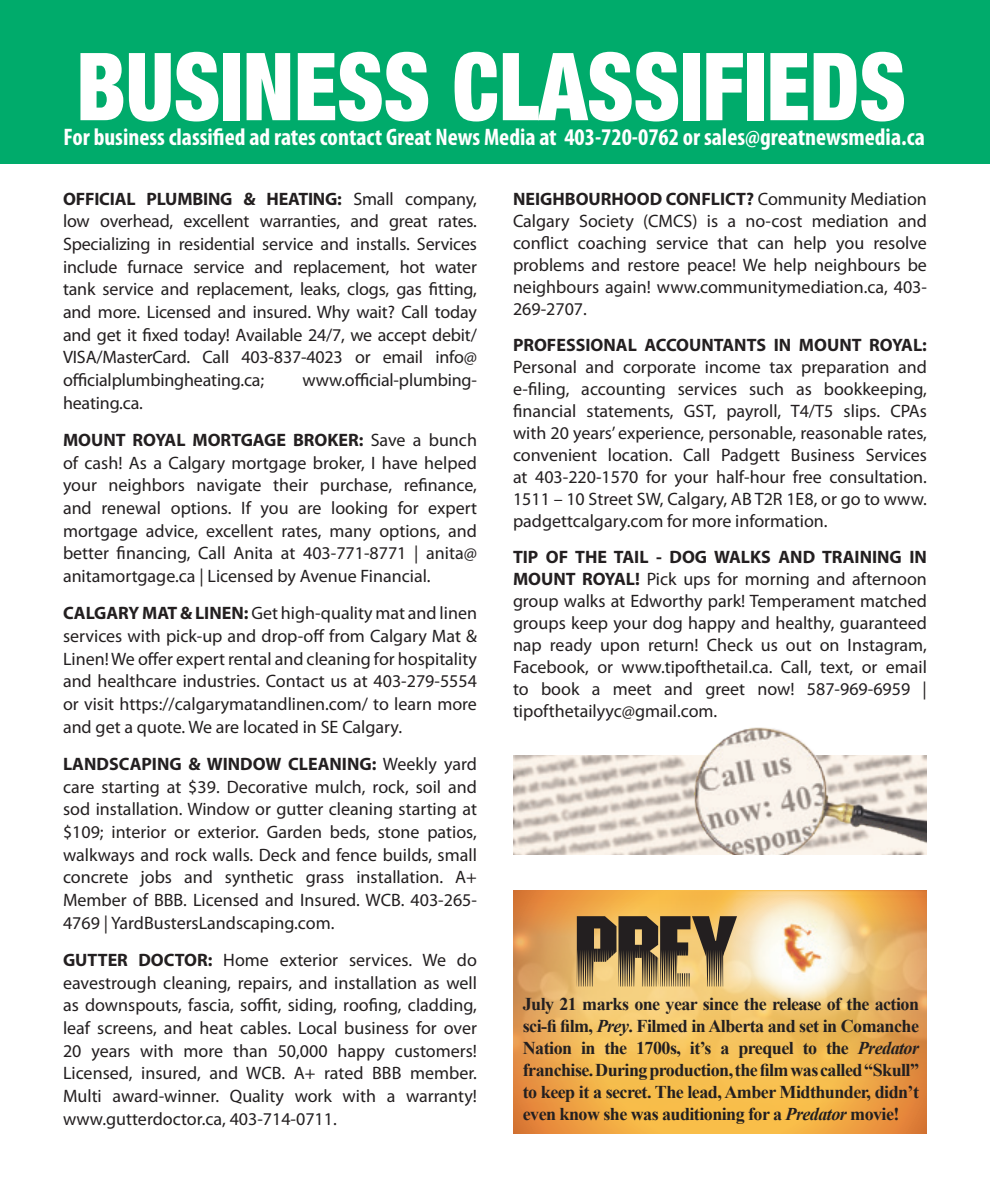
<style>
.page{position:relative;width:990px;height:1188px;background:#fff}
.page>*{position:absolute;margin:0;border:0;box-sizing:border-box;transform-origin:0 0}
.t1{font:900 condensed 94px "Helvetica Neue LT Std";color:#fff;scale:.92 1}
.t2{font:700 condensed 24px "Myriad Pro";color:#fff}
.t3{font:18px/22.6px "Myriad Pro";color:#231f20;text-align:justify}
.t4{font:700 18px/22px "Times New Roman";letter-spacing:-.03em;color:#231f20;text-align:justify}
.t5{font:700 18px/37px "Myriad Pro";color:#231f20}
.s1{font-weight:700}
.s2{font-weight:400}
.s3{font-style:italic}
</style>
<div class="page">
<img style="left:513px;top:755px;width:174px;height:100px">
<img style="left:687px;top:727px;width:240px;height:128px">
<div style="left:0;top:0;width:990px;height:163px;background:#00ab6b"></div>
<img style="left:513px;top:890px;width:414px;height:244px">
<img style="left:748px;top:898px;width:106px;height:106px;border-radius:53px">
<svg style="left:577px;top:916px;width:160px;height:70px;background:#7e6c4a"></svg>
<h1 class="t1" style="left:76px;top:29px;width:903px">BUSINESS CLASSIFIEDS</h1>
<h2 class="t2" style="left:64px;top:122px;width:863px">For business classified ad rates contact Great News Media at 403-720-0762 or sales@greatnewsmedia.ca</h2>
<p class="t3" style="left:63px;top:187px;width:416px"><span class="s1">OFFICIAL PLUMBING &amp; HEATING:</span> Small company, low overhead, excellent warranties, and great rates.<br>Specializing in residential service and installs. Services include furnace service and replacement, hot water tank service and replacement, leaks, clogs, gas fitting, and more. Licensed and insured. Why wait? Call today and get it fixed today! Available 24/7, we accept debit/ VISA/MasterCard. Call 403-837-4023 or email info@ officialplumbingheating.ca;</p>
<p class="t3" style="left:302px;top:369px;width:176px">www.official-plumbing-</p>
<p class="t5" style="left:63px;top:384px;width:416px"><span class="s2">heating.ca.<br></span>MOUNT ROYAL MORTGAGE BROKER: <span class="s2">Save a bunch</span></p>
<p class="t3" style="left:63px;top:451px;width:416px">of cash! As a Calgary mortgage broker, I have helped your neighbors navigate their purchase, refinance, and renewal options. If you are looking for expert mortgage advice, excellent rates, many options, and better financing, Call Anita at 403-771-8771 | anita@ anitamortgage.ca | Licensed by Avenue Financial.</p>
<p class="t3" style="left:63px;top:602px;width:416px"><span class="s1">CALGARY MAT &amp; LINEN:</span> Get high-quality mat and linen services with pick-up and drop-off from Calgary Mat &amp; Linen! We offer expert rental and cleaning for hospitality and healthcare industries. Contact us at 403-279-5554 or visit https://calgarymatandlinen.com/ to learn more and get a quote. We are located in SE Calgary.</p>
<p class="t3" style="left:63px;top:752px;width:416px"><span class="s1">LANDSCAPING &amp; WINDOW CLEANING:</span> Weekly yard care starting at $39. Decorative mulch, rock, soil and sod installation. Window or gutter cleaning starting at $109; interior or exterior. Garden beds, stone patios, walkways and rock walls. Deck and fence builds, small concrete jobs and synthetic grass installation. A+ Member of BBB. Licensed and Insured. WCB. 403-265- 4769 | YardBustersLandscaping.com.</p>
<p class="t3" style="left:63px;top:948px;width:416px"><span class="s1">GUTTER DOCTOR:</span> Home exterior services. We do eavestrough cleaning, repairs, and installation as well as downspouts, fascia, soffit, siding, roofing, cladding, leaf screens, and heat cables. Local business for over 20 years with more than 50,000 happy customers!<br>Licensed, insured, and WCB. A+ rated BBB member.<br>Multi award-winner. Quality work with a warranty! www.gutterdoctor.ca, 403-714-0711.</p>
<p class="t3" style="left:513px;top:187px;width:416px;line-height:22px"><span class="s1">NEIGHBOURHOOD CONFLICT?</span> Community Mediation Calgary Society (CMCS) is a no-cost mediation and conflict coaching service that can help you resolve problems and restore peace! We help neighbours be neighbours again! www.communitymediation.ca, 403- 269-2707.</p>
<p class="t5" style="left:513px;top:326px;width:415px">PROFESSIONAL ACCOUNTANTS IN MOUNT ROYAL:</p>
<p class="t3" style="left:513px;top:356px;width:416px;line-height:22px">Personal and corporate income tax preparation and e-filing, accounting services such as bookkeeping, financial statements, GST, payroll, T4/T5 slips. CPAs with 20 years’ experience, personable, reasonable rates, convenient location. Call Padgett Business Services at 403-220-1570 for your half-hour free consultation.<br>1511 – 10 Street SW, Calgary, AB T2R 1E8, or go to www. padgettcalgary.com for more information.</p>
<p class="t3" style="left:513px;top:546px;width:416px;line-height:22px"><span class="s1">TIP OF THE TAIL - DOG WALKS AND TRAINING IN MOUNT ROYAL!</span> Pick ups for morning and afternoon group walks at Edworthy park! Temperament matched groups keep your dog happy and healthy, guaranteed nap ready upon return! Check us out on Instagram, Facebook, or www.tipofthetail.ca. Call, text, or email to book a meet and greet now! 587-969-6959 | tipofthetailyyc@gmail.com.</p>
<p class="t4" style="left:523px;top:993px;width:398px">July 21 marks one year since the release of the action sci-fi film, <span class="s3">Prey</span>. Filmed in Alberta and set in Comanche Nation in the 1700s, it’s a prequel to the <span class="s3">Predator </span>franchise. During production, the film was called “Skull” to keep it a secret. The lead, Amber Midthunder, didn’t even know she was auditioning for a <span class="s3">Predator</span> movie!</p>
</div>
